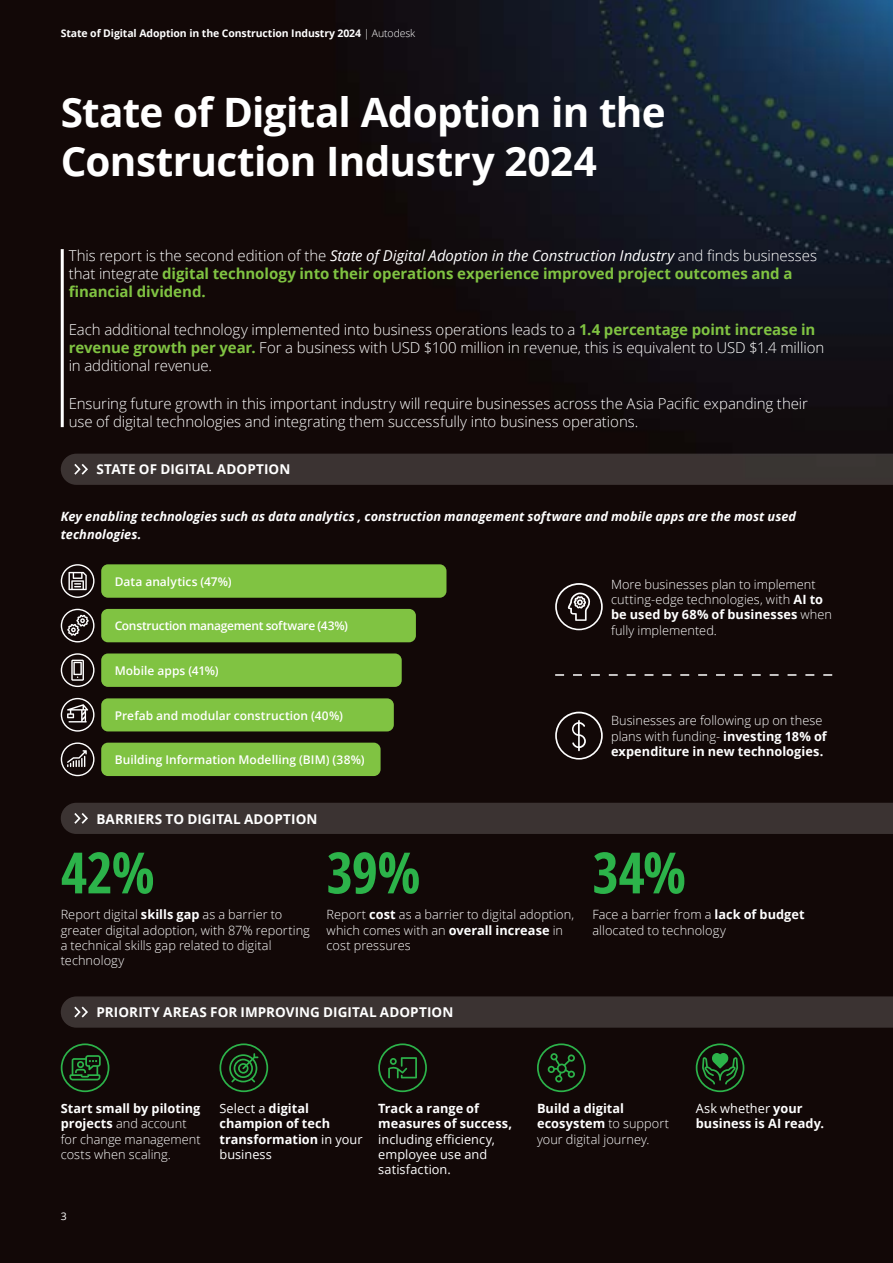
<style>
.page{position:relative;width:893px;height:1263px;background:#fff}
.page>*{position:absolute;margin:0;border:0;box-sizing:border-box;transform-origin:0 0}
.t1{font:700 condensed 57px "Open Sans";color:#2cb34a}
.t2{font:700 40.5px/48.6px "Open Sans";letter-spacing:-.02em;color:#fff}
.t3{font:300 15px/18px "Open Sans";letter-spacing:-.005em;color:#fff}
.t4{font:700 15px/18px "Open Sans";letter-spacing:-.005em;color:#80c342}
.t5{font:700 13.5px "Open Sans";letter-spacing:.005em;color:#fff}
.t6{font:300 12.75px/15.3px "Open Sans";letter-spacing:.005em;color:#fff}
.t7{font:700 12.75px/15.3px "Open Sans";color:#fff}
.t8{font:italic 700 12.75px/18px "Open Sans";color:#fff}
.t9{font:12.75px/15.3px "Open Sans";letter-spacing:.005em;color:#fff}
.t10{font:600 12px "Open Sans";letter-spacing:.005em;color:#fff}
.t11{font:600 12px "Open Sans";letter-spacing:-.025em;color:#fff}
.t12{font:700 10.5px "Open Sans";letter-spacing:-.01em;color:#fff}
.t13{font:10.5px "Open Sans";color:#fff}
.s1{font-weight:300}
.s2{font-weight:300;color:#fff}
.s3{font-weight:400;font-style:italic;color:#fff}
.s4{font-weight:700;color:#80c342}
.s5{font-weight:700}
.s6{font-weight:400}
</style>
<div class="page">
<img style="left:0;top:0;width:893px;height:1263px">
<div style="left:61px;top:803px;width:832px;height:31px;background:#3b3332"></div>
<svg style="left:378px;top:1043px;width:49px;height:49px"></svg>
<svg style="left:219px;top:1043px;width:49px;height:49px"></svg>
<svg style="left:696px;top:1043px;width:48px;height:49px"></svg>
<div style="left:61px;top:996px;width:832px;height:32px;background:#3b3332"></div>
<hr style="left:61px;top:249px;width:3px;height:178px;background:#fff">
<div style="left:101px;top:564px;width:345px;height:34px;background:#80c342;border-radius:7px"></div>
<div style="left:101px;top:609px;width:315px;height:33px;background:#80c342;border-radius:7px"></div>
<div style="left:101px;top:653px;width:301px;height:34px;background:#80c342;border-radius:7px"></div>
<div style="left:101px;top:698px;width:293px;height:33px;background:#80c342;border-radius:7px"></div>
<div style="left:101px;top:743px;width:280px;height:33px;background:#80c342;border-radius:7px"></div>
<svg style="left:61px;top:609px;width:34px;height:33px"></svg>
<svg style="left:61px;top:698px;width:33px;height:34px"></svg>
<svg style="left:61px;top:742px;width:33px;height:34px"></svg>
<svg style="left:61px;top:653px;width:33px;height:34px"></svg>
<svg style="left:61px;top:564px;width:33px;height:34px"></svg>
<svg style="left:555px;top:583px;width:48px;height:47px"></svg>
<svg style="left:555px;top:712px;width:48px;height:48px"></svg>
<svg style="left:555px;top:674px;width:277px;height:2px"></svg>
<svg style="left:61px;top:1043px;width:48px;height:49px"></svg>
<svg style="left:537px;top:1043px;width:49px;height:49px"></svg>
<div style="left:61px;top:454px;width:832px;height:31px;background:#3b3332"></div>
<p class="t12" style="left:61px;top:26px;width:356px">State of Digital Adoption in the Construction Industry 2024 <span class="s1">| Autodesk</span></p>
<h2 class="t2" style="left:61px;top:87px;width:606px">State of Digital Adoption in the<br>Construction Industry 2024</h2>
<p class="t4" style="left:69px;top:246px;width:750px"><span class="s2">This report is the second edition of the</span> <span class="s3">State of Digital Adoption in the Construction Industry</span> <span class="s2">and finds businesses that integrate</span> digital technology into their operations experience improved project outcomes and a financial dividend.</p>
<p class="t3" style="left:69px;top:320px;width:757px">Each additional technology implemented into business operations leads to a <span class="s4">1.4 percentage point increase in revenue growth per year.</span> For a business with USD $100 million in revenue, this is equivalent to USD $1.4 million in additional revenue.</p>
<p class="t3" style="left:69px;top:394px;width:741px">Ensuring future growth in this important industry will require businesses across the Asia Pacific expanding their use of digital technologies and integrating them successfully into business operations.</p>
<p class="t5" style="left:96px;top:460px;width:196px">STATE OF DIGITAL ADOPTION</p>
<p class="t8" style="left:61px;top:507px;width:737px">Key enabling technologies such as data analytics , construction management software and mobile apps are the most used technologies.</p>
<p class="t10" style="left:115px;top:573px;width:119px">Data analytics (47%)</p>
<p class="t11" style="left:115px;top:618px;width:235px">Construction management software (43%)</p>
<p class="t10" style="left:115px;top:662px;width:106px">Mobile apps (41%)</p>
<p class="t10" style="left:115px;top:707px;width:230px">Prefab and modular construction (40%)</p>
<p class="t10" style="left:115px;top:751px;width:251px">Building Information Modelling (BIM) (38%)</p>
<p class="t6" style="left:611px;top:576px;width:222px">More businesses plan to implement cutting-edge technologies, with <span class="s5">AI to be used by 68% of businesses</span> when fully implemented.</p>
<p class="t6" style="left:611px;top:713px;width:217px">Businesses are following up on these plans with funding- <span class="s5">investing 18% of expenditure in new technologies.</span></p>
<p class="t5" style="left:96px;top:809px;width:223px">BARRIERS TO DIGITAL ADOPTION</p>
<h1 class="t1" style="left:61px;top:833px;width:96px">42%</h1>
<p class="t6" style="left:61px;top:906px;width:251px">Report digital <span class="s5">skills gap</span> as a barrier to greater digital adoption, with 87% reporting a technical skills gap related to digital technology</p>
<h1 class="t1" style="left:327px;top:833px;width:95px">39%</h1>
<p class="t6" style="left:327px;top:906px;width:249px">Report <span class="s5">cost</span> as a barrier to digital adoption, which comes with an <span class="s5">overall increase</span> in cost pressures</p>
<p class="t5" style="left:96px;top:1003px;width:358px">PRIORITY AREAS FOR IMPROVING DIGITAL ADOPTION</p>
<h1 class="t1" style="left:592px;top:833px;width:95px">34%</h1>
<p class="t6" style="left:592px;top:906px;width:214px">Face a barrier from a <span class="s5">lack of budget </span>allocated to technology</p>
<p class="t6" style="left:61px;top:1100px;width:141px"><span class="s5">Start small by piloting projects</span> and account for change management costs when scaling.</p>
<p class="t13" style="left:61px;top:1209px;width:8px">3</p>
<p class="t7" style="left:219px;top:1100px;width:145px"><span class="s6">Select a</span> digital champion of tech transformation <span class="s6">in your business</span></p>
<p class="t7" style="left:696px;top:1100px;width:130px"><span class="s6">Ask whether</span> your business is AI ready.</p>
<p class="t7" style="left:378px;top:1100px;width:135px">Track a range of measures of success,</p>
<p class="t9" style="left:378px;top:1131px;width:118px">including efficiency, employee use and satisfaction.</p>
<p class="t6" style="left:537px;top:1100px;width:134px"><span class="s5">Build a digital ecosystem</span> to support your digital journey.</p>
</div>
